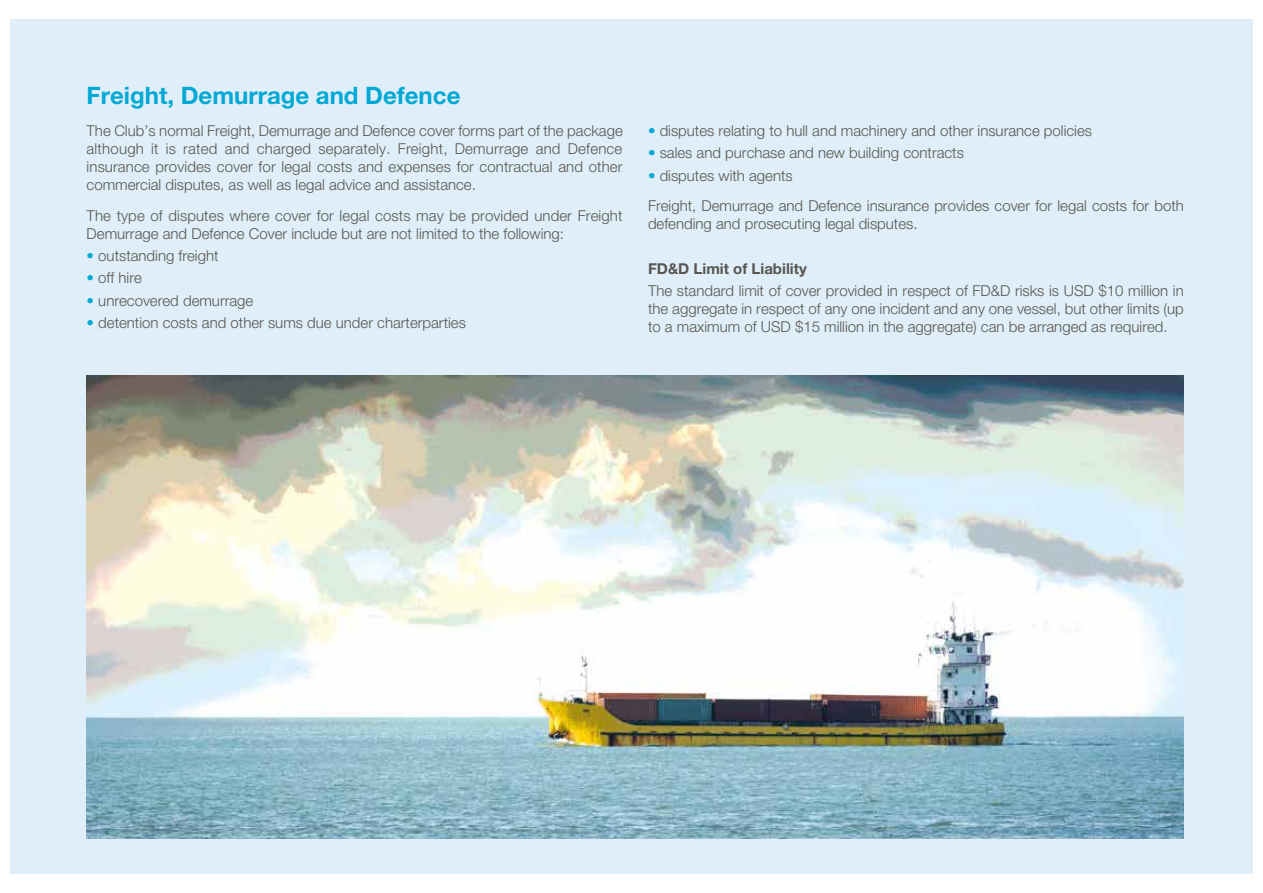
<style>
.page{position:relative;width:1263px;height:893px;background:#fff}
.page>*{position:absolute;margin:0;border:0;box-sizing:border-box;transform-origin:0 0}
.t1{font:700 24px "Helvetica Neue";color:#00a9d5}
.t2{font:300 15px/18px "Helvetica Neue";color:#575651;text-align:justify}
.t3{font:700 15px "Helvetica Neue";color:#575651}
.s1{color:#00a9d5}
</style>
<div class="page">
<div style="left:11px;top:19px;width:1242px;height:854px;background:#dfeef8"></div>
<img style="left:87px;top:375px;width:1097px;height:464px">
<h1 class="t1" style="left:87px;top:80px;width:375px">Freight, Demurrage and Defence</h1>
<p class="t2" style="left:87px;top:122px;width:538px">The Club’s normal Freight, Demurrage and Defence cover forms part of the package although it is rated and charged separately. Freight, Demurrage and Defence insurance provides cover for legal costs and expenses for contractual and other commercial disputes, as well as legal advice and assistance.</p>
<p class="t2" style="left:87px;top:206px;width:537px">The type of disputes where cover for legal costs may be provided under Freight<br>Demurrage and Defence Cover include but are not limited to the following:</p>
<p class="t2" style="left:87px;top:247px;width:133px"><span class="s1">•</span> outstanding freight</p>
<p class="t2" style="left:87px;top:269px;width:57px"><span class="s1">•</span> off hire</p>
<p class="t2" style="left:87px;top:291px;width:168px"><span class="s1">•</span> unrecovered demurrage</p>
<p class="t2" style="left:87px;top:313px;width:381px"><span class="s1">•</span> detention costs and other sums due under charterparties</p>
<p class="t2" style="left:648px;top:122px;width:445px"><span class="s1">•</span> disputes relating to hull and machinery and other insurance policies</p>
<p class="t2" style="left:648px;top:144px;width:317px"><span class="s1">•</span> sales and purchase and new building contracts</p>
<p class="t2" style="left:648px;top:160px;width:537px;line-height:30.8px"><span class="s1">•</span> disputes with agents<br>Freight, Demurrage and Defence insurance provides cover for legal costs for both</p>
<p class="t2" style="left:648px;top:215px;width:271px">defending and prosecuting legal disputes.</p>
<p class="t3" style="left:648px;top:259px;width:160px">FD&amp;D Limit of Liability</p>
<p class="t2" style="left:648px;top:281px;width:537px">The standard limit of cover provided in respect of FD&amp;D risks is USD $10 million in the aggregate in respect of any one incident and any one vessel, but other limits (up to a maximum of USD $15 million in the aggregate) can be arranged as required.</p>
</div>
